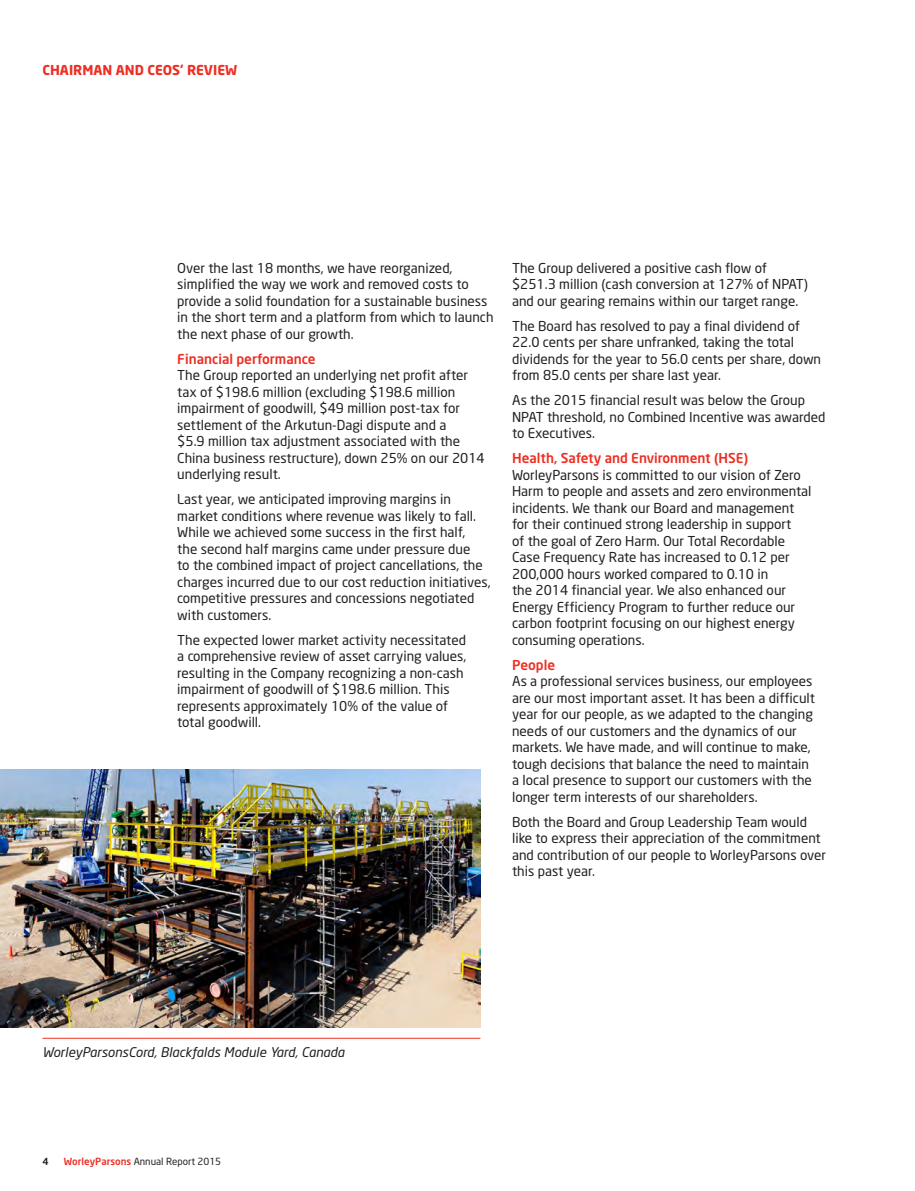
<style>
.page{position:relative;width:915px;height:1191px;background:#fff}
.page>*{position:absolute;margin:0;border:0;box-sizing:border-box;transform-origin:0 0}
.t1{font:13.5px/16.5px "Neo Sans";color:#231f20}
.t2{font:500 13.5px "Neo Sans";color:#ee2e22}
.t3{font:700 13.5px "Neo Sans";color:#ee2e22}
.t4{font:italic 13.2px "Neo Sans";color:#231f20}
.t5{font:9.75px "Neo Sans";color:#231f20}
.t6{font:500 9.75px "Neo Sans";color:#231f20}
.s1{font-weight:500;color:#ee2e22}
</style>
<div class="page">
<img style="left:0;top:770px;width:480px;height:258px">
<hr style="left:43px;top:1037px;width:437px;height:1px;background:#ee2e22">
<p class="t3" style="left:43px;top:61px;width:196px">CHAIRMAN AND CEOS’ REVIEW</p>
<p class="t1" style="left:177px;top:259px;width:318px">Over the last 18 months, we have reorganized, simplified the way we work and removed costs to provide a solid foundation for a sustainable business in the short term and a platform from which to launch the next phase of our growth.</p>
<p class="t2" style="left:177px;top:350px;width:140px">Financial performance</p>
<p class="t1" style="left:177px;top:367px;width:309px">The Group reported an underlying net profit after tax of $198.6 million (excluding $198.6 million impairment of goodwill, $49 million post-tax for settlement of the Arkutun-Dagi dispute and a<br>$5.9 million tax adjustment associated with the China business restructure), down 25% on our 2014 underlying result.</p>
<p class="t1" style="left:177px;top:491px;width:315px">Last year, we anticipated improving margins in market conditions where revenue was likely to fall.<br>While we achieved some success in the first half,<br>the second half margins came under pressure due<br>to the combined impact of project cancellations, the charges incurred due to our cost reduction initiatives, competitive pressures and concessions negotiated with customers.</p>
<p class="t1" style="left:177px;top:631px;width:290px">The expected lower market activity necessitated a comprehensive review of asset carrying values, resulting in the Company recognizing a non-cash impairment of goodwill of $198.6 million. This represents approximately 10% of the value of total goodwill.</p>
<p class="t1" style="left:512px;top:259px;width:297px">The Group delivered a positive cash flow of $251.3 million (cash conversion at 127% of NPAT) and our gearing remains within our target range.</p>
<p class="t1" style="left:512px;top:317px;width:310px">The Board has resolved to pay a final dividend of 22.0 cents per share unfranked, taking the total dividends for the year to 56.0 cents per share, down from 85.0 cents per share last year.</p>
<p class="t1" style="left:512px;top:392px;width:314px">As the 2015 financial result was below the Group<br>NPAT threshold, no Combined Incentive was awarded to Executives.</p>
<p class="t2" style="left:512px;top:449px;width:237px">Health, Safety and Environment (HSE)</p>
<p class="t1" style="left:512px;top:466px;width:301px">WorleyParsons is committed to our vision of Zero Harm to people and assets and zero environmental incidents. We thank our Board and management for their continued strong leadership in support<br>of the goal of Zero Harm. Our Total Recordable Case Frequency Rate has increased to 0.12 per 200,000 hours worked compared to 0.10 in<br>the 2014 financial year. We also enhanced our Energy Efficiency Program to further reduce our carbon footprint focusing on our highest energy consuming operations.</p>
<p class="t2" style="left:512px;top:656px;width:45px">People</p>
<p class="t1" style="left:512px;top:673px;width:304px">As a professional services business, our employees are our most important asset. It has been a difficult year for our people, as we adapted to the changing needs of our customers and the dynamics of our markets. We have made, and will continue to make, tough decisions that balance the need to maintain a local presence to support our customers with the longer term interests of our shareholders.</p>
<p class="t1" style="left:512px;top:813px;width:315px">Both the Board and Group Leadership Team would like to express their appreciation of the commitment and contribution of our people to WorleyParsons over this past year.</p>
<p class="t4" style="left:43px;top:1044px;width:303px">WorleyParsonsCord, Blackfalds Module Yard, Canada</p>
<p class="t6" style="left:43px;top:1155px;width:8px">4</p>
<p class="t5" style="left:64px;top:1155px;width:159px"><span class="s1">WorleyParsons</span> Annual Report 2015</p>
</div>
